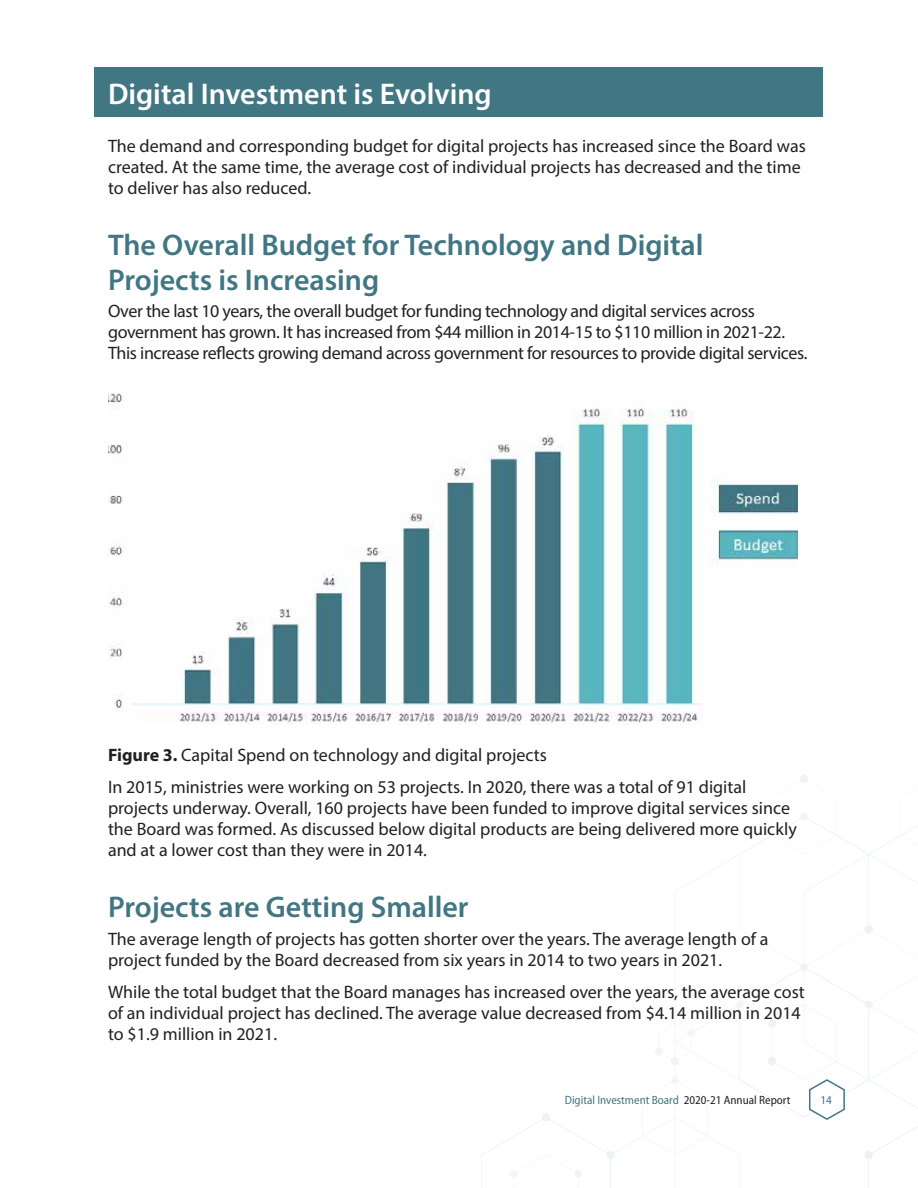
<style>
.page{position:relative;width:918px;height:1188px;background:#fff}
.page>*{position:absolute;margin:0;border:0;box-sizing:border-box;transform-origin:0 0}
.Body_H2{font:600 30px/34.5px "Myriad Pro";color:#417683}
.Body_H1{font:600 30px "Myriad Pro";color:#fff}
.Body{font:18px/21px "Myriad Pro";color:#231f20}
.Body-2{font:18px/21px "Myriad Pro";letter-spacing:-.02em;color:#231f20}
.t1{font:semi-condensed 12px "Myriad Pro";color:#417683}
.s1{font-weight:700}
.s2{color:#231f20}
</style>
<div class="page">
<div style="left:94px;top:68px;width:730px;height:49px;background:#417683"></div>
<img style="left:108px;top:393px;width:689px;height:331px">
<svg style="left:407px;top:702px;width:511px;height:486px"></svg>
<h1 class="Body_H1" style="left:108px;top:74px;width:385px">Digital Investment is Evolving</h1>
<p class="Body" style="left:108px;top:135px;width:699px">The demand and corresponding budget for digital projects has increased since the Board was created. At the same time, the average cost of individual projects has decreased and the time to deliver has also reduced.</p>
<h2 class="Body_H2" style="left:108px;top:227px;width:597px">The Overall Budget for Technology and Digital<br>Projects is Increasing</h2>
<p class="Body-2" style="left:108px;top:300px;width:701px">Over the last 10 years, the overall budget for funding technology and digital services across government has grown. It has increased from $44 million in 2014-15 to $110 million in 2021-22.<br>This increase reflects growing demand across government for resources to provide digital services.</p>
<p class="Body" style="left:108px;top:744px;width:440px"><span class="s1">Figure 3.</span> Capital Spend on technology and digital projects</p>
<p class="Body" style="left:108px;top:776px;width:690px">In 2015, ministries were working on 53 projects. In 2020, there was a total of 91 digital projects underway. Overall, 160 projects have been funded to improve digital services since the Board was formed. As discussed below digital products are being delivered more quickly and at a lower cost than they were in 2014.</p>
<h2 class="Body_H2" style="left:108px;top:889px;width:362px">Projects are Getting Smaller</h2>
<p class="Body" style="left:108px;top:928px;width:662px">The average length of projects has gotten shorter over the years. The average length of a project funded by the Board decreased from six years in 2014 to two years in 2021.</p>
<p class="Body" style="left:108px;top:981px;width:698px">While the total budget that the Board manages has increased over the years, the average cost of an individual project has declined. The average value decreased from $4.14 million in 2014 to $1.9 million in 2021.</p>
<p class="t1" style="left:565px;top:1093px;width:227px">Digital Investment Board <span class="s2">2020-21 Annual Report</span></p>
<p class="t1" style="left:821px;top:1094px;width:13px">14</p>
</div>
